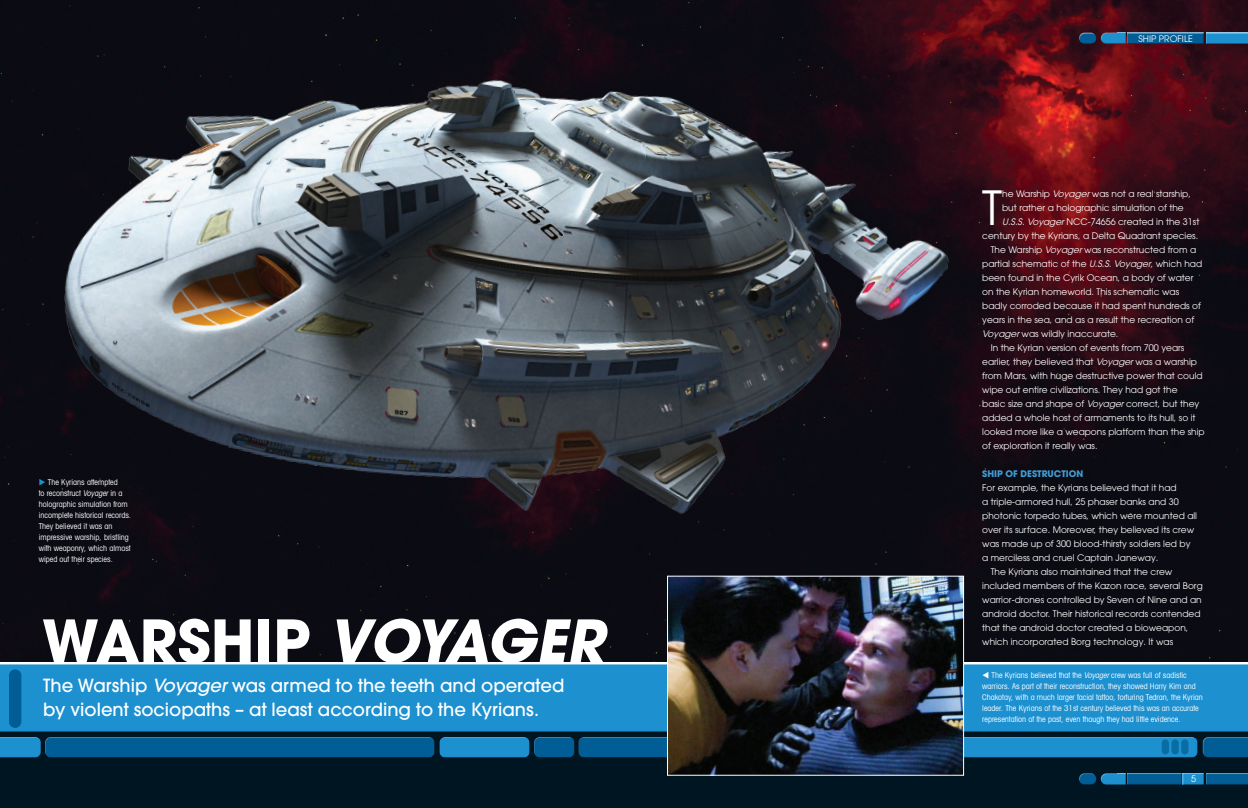
<style>
.page{position:relative;width:1248px;height:808px;background:#fff}
.page>*{position:absolute;margin:0;border:0;box-sizing:border-box;transform-origin:0 0}
.t1{font:700 58px "Avant Garde";color:#fff}
.t2{font:46.8px "Avant Garde";color:#fff}
.t3{font:500 18px/24px "Avant Garde";color:#fff}
.t4{font:9px "Avant Garde";color:#fff}
.t5{font:700 9px "Avant Garde";color:#419cd6}
.t6{font:condensed 8px/11px "Avant Garde LT";color:#fff}
.s1{color:#1d90d0}
.s2{font-style:italic}
.s3{font-family:"Avant Garde LT";font-style:italic}
</style>
<div class="page">
<img style="left:0;top:0;width:1247px;height:661px">
<div style="left:0;top:729px;width:1247px;height:79px;background:#001522"></div>
<div style="left:685px;top:736px;width:513px;height:19px;background:#fff;opacity:.75"></div>
<div style="left:685px;top:739px;width:513px;height:20px;background:#231f20;opacity:.75"></div>
<div style="left:1201px;top:736px;width:46px;height:19px;background:#fff;opacity:.75"></div>
<div style="left:1201px;top:739px;width:46px;height:20px;background:#231f20;opacity:.75"></div>
<div style="left:44px;top:736px;width:391px;height:19px;background:#fff;opacity:.75"></div>
<div style="left:44px;top:739px;width:392px;height:20px;background:#231f20;opacity:.75"></div>
<div style="left:439px;top:736px;width:91px;height:19px;background:#fff;opacity:.75"></div>
<div style="left:439px;top:739px;width:92px;height:20px;background:#231f20;opacity:.75"></div>
<div style="left:578px;top:736px;width:104px;height:19px;background:#fff;opacity:.75"></div>
<div style="left:578px;top:739px;width:105px;height:20px;background:#005d95"></div>
<div style="left:0;top:736px;width:42px;height:19px;background:#fff;opacity:.75"></div>
<div style="left:0;top:739px;width:42px;height:20px;background:#231f20;opacity:.75"></div>
<div style="left:533px;top:736px;width:42px;height:19px;background:#fff;opacity:.75"></div>
<div style="left:533px;top:739px;width:43px;height:20px;background:#231f20;opacity:.75"></div>
<div style="left:1181px;top:739px;width:7px;height:15px;background:#096da3;border-radius:4px"></div>
<div style="left:1171px;top:739px;width:7px;height:15px;background:#096da3;border-radius:4px"></div>
<div style="left:1161px;top:739px;width:7px;height:15px;background:#096da3;border-radius:4px"></div>
<div style="left:0;top:663px;width:1247px;height:63px;background:#fff;opacity:.75"></div>
<div style="left:0;top:668px;width:1247px;height:65px;background:#1d90d0"></div>
<div style="left:9px;top:669px;width:12px;height:59px;background:#005d95;border-radius:6px"></div>
<img style="left:669px;top:598px;width:293px;height:176px">
<div style="left:667px;top:576px;width:297px;height:200px;border:1px solid #fff"></div>
<div style="left:1099px;top:31px;width:27px;height:10px;background:#fff;opacity:.75"></div>
<div style="left:1099px;top:32px;width:27px;height:12px;background:#231f20;opacity:.75"></div>
<div style="left:1126px;top:31px;width:79px;height:13px;background:#fff;opacity:.75"></div>
<div style="left:1126px;top:32px;width:79px;height:12px;background:#231f20;opacity:.75"></div>
<div style="left:1204px;top:31px;width:43px;height:13px;background:#fff;opacity:.75"></div>
<div style="left:1204px;top:32px;width:43px;height:12px;background:#231f20;opacity:.75"></div>
<div style="left:1078px;top:31px;width:19px;height:10px;background:#fff;opacity:.75"></div>
<div style="left:1078px;top:34px;width:20px;height:10px;background:#231f20;opacity:.75"></div>
<img style="left:13px;top:1px;width:964px;height:597px">
<div style="left:1099px;top:773px;width:27px;height:12px;background:#231f20;opacity:.75"></div>
<div style="left:1126px;top:773px;width:56px;height:12px;background:#005d95"></div>
<div style="left:1181px;top:773px;width:24px;height:12px;background:#231f20;opacity:.75"></div>
<div style="left:1204px;top:773px;width:43px;height:12px;background:#005d95"></div>
<div style="left:1078px;top:772px;width:19px;height:10px;background:#fff;opacity:.75"></div>
<div style="left:1078px;top:775px;width:20px;height:10px;background:#231f20;opacity:.75"></div>
<p class="t6" style="left:39px;top:477px;width:94px"><span class="s1">◆</span> The Kyrians attempted<br>to reconstruct <span class="s2">Voyager</span> in a holographic simulation from incomplete historical records.<br>They believed it was an impressive warship, bristling with weaponry, which almost wiped out their species.</p>
<h1 class="t1" style="left:42px;top:603px;width:577px">WARSHIP <span class="s2">VOYAGER</span></h1>
<h3 class="t3" style="left:43px;top:673px;width:522px">The Warship <span class="s2">Voyager</span>was armed to the teeth and operated by violent sociopaths – at least according to the Kyrians.</h3>
<p class="t4" style="left:1138px;top:33px;width:56px">SHIP PROFILE</p>
<h2 class="t2" style="left:982px;top:180px;width:21px">T</h2>
<p class="t4" style="left:1002px;top:188px;width:190px">he Warship <span class="s3">Voyager</span> was not a real starship,</p>
<p class="t4" style="left:1002px;top:202px;width:183px">but rather a holographic simulation of the</p>
<p class="t4" style="left:1002px;top:216px;width:199px"><span class="s3">U.S.S. Voyager</span> NCC-74656 created in the 31st</p>
<p class="t4" style="left:982px;top:230px;width:217px">century by the Kyrians, a Delta Quadrant species.</p>
<p class="t4" style="left:990px;top:244px;width:207px">The Warship <span class="s3">Voyager</span> was reconstructed from a</p>
<p class="t4" style="left:982px;top:258px;width:221px">partial schematic of the <span class="s3">U.S.S. Voyager</span>, which had</p>
<p class="t4" style="left:982px;top:272px;width:213px">been found in the Cyrik Ocean, a body of water</p>
<p class="t4" style="left:982px;top:286px;width:198px">on the Kyrian homeworld. This schematic was</p>
<p class="t4" style="left:982px;top:300px;width:220px">badly corroded because it had spent hundreds of</p>
<p class="t4" style="left:982px;top:314px;width:213px">years in the sea, and as a result the recreation of</p>
<p class="t4" style="left:982px;top:328px;width:138px"><span class="s3">Voyager</span> was wildly inaccurate.</p>
<p class="t4" style="left:990px;top:342px;width:195px">In the Kyrian version of events from 700 years</p>
<p class="t4" style="left:982px;top:356px;width:216px">earlier, they believed that <span class="s3">Voyager</span> was a warship</p>
<p class="t4" style="left:982px;top:370px;width:222px">from Mars, with huge destructive power that could</p>
<p class="t4" style="left:982px;top:384px;width:197px">wipe out entire civilizations. They had got the</p>
<p class="t4" style="left:982px;top:398px;width:219px">basic size and shape of <span class="s3">Voyager</span> correct, but they</p>
<p class="t4" style="left:982px;top:412px;width:215px">added a whole host of armaments to its hull, so it</p>
<p class="t4" style="left:982px;top:426px;width:224px">looked more like a weapons platform than the ship</p>
<p class="t4" style="left:982px;top:440px;width:117px">of exploration it really was.</p>
<p class="t5" style="left:982px;top:468px;width:103px">SHIP OF DESTRUCTION</p>
<p class="t4" style="left:982px;top:482px;width:196px">For example, the Kyrians believed that it had</p>
<p class="t4" style="left:982px;top:496px;width:198px">a triple-armored hull, 25 phaser banks and 30</p>
<p class="t4" style="left:982px;top:510px;width:216px">photonic torpedo tubes, which were mounted all</p>
<p class="t4" style="left:982px;top:524px;width:213px">over its surface. Moreover, they believed its crew</p>
<p class="t4" style="left:982px;top:538px;width:210px">was made up of 300 blood-thirsty soldiers led by</p>
<p class="t4" style="left:982px;top:552px;width:178px">a merciless and cruel Captain Janeway.</p>
<p class="t4" style="left:990px;top:566px;width:183px">The Kyrians also maintained that the crew</p>
<p class="t4" style="left:982px;top:580px;width:222px">included members of the Kazon race, several Borg</p>
<p class="t4" style="left:982px;top:594px;width:221px">warrior-drones controlled by Seven of Nine and an</p>
<p class="t4" style="left:982px;top:608px;width:220px">android doctor. Their historical records contended</p>
<p class="t4" style="left:982px;top:622px;width:207px">that the android doctor created a bioweapon,</p>
<p class="t4" style="left:982px;top:636px;width:192px">which incorporated Borg technology. It was</p>
<p class="t6" style="left:982px;top:670px;width:222px">▼ The Kyrians believed that the <span class="s2">Voyager</span> crew was full of sadistic warriors. As part of their reconstruction, they showed Harry Kim and Chakotay, with a much larger facial tattoo, torturing Tedran, the Kyrian leader. The Kyrians of the 31st century believed this was an accurate representation of the past, even though they had little evidence.</p>
<p class="t4" style="left:1190px;top:774px;width:6px">5</p>
</div>
